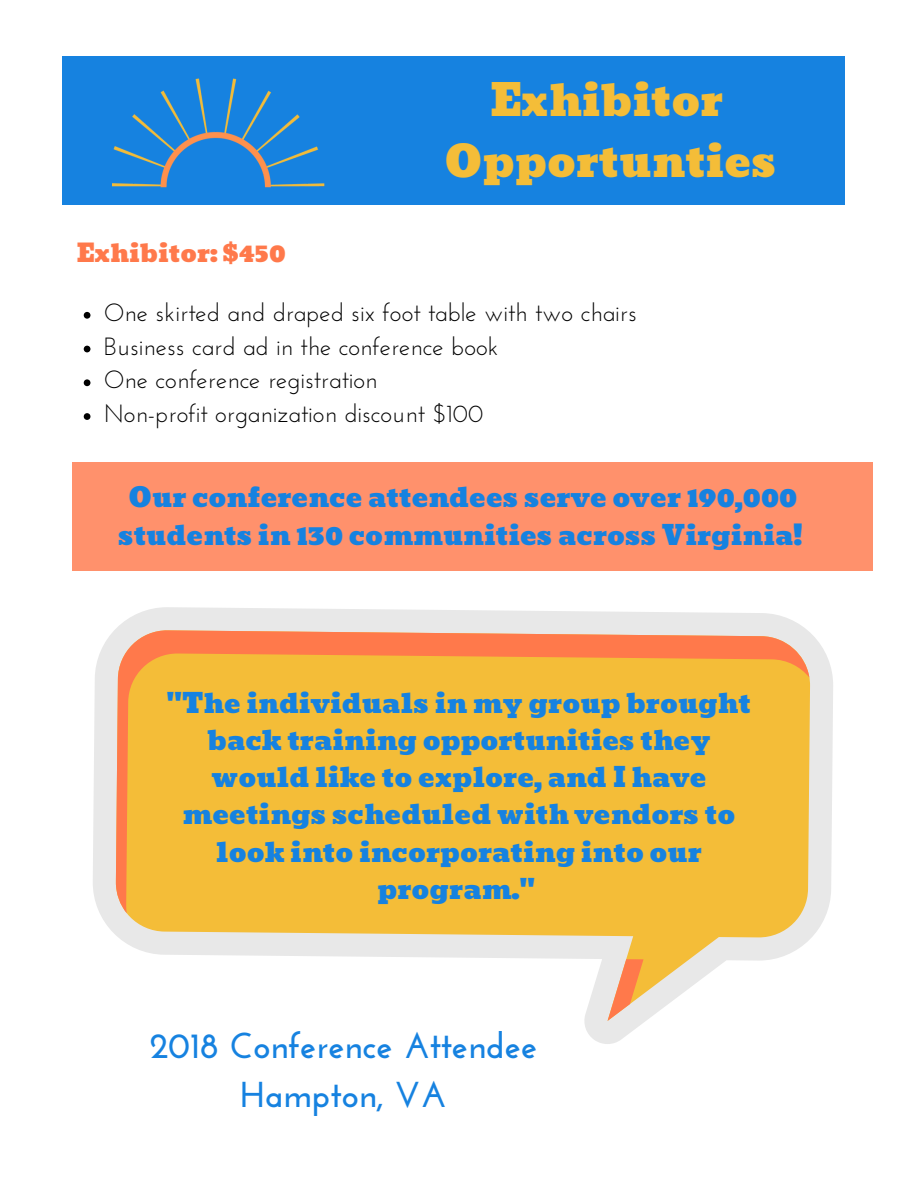
<style>
.page{position:relative;width:918px;height:1188px;background:#fff}
.page>*{position:absolute;margin:0;border:0;box-sizing:border-box;transform-origin:0 0}
.t1{font:43.5px/60.8px "Bevan";color:#f4bd38;text-align:center}
.t2{font:700 36px/49.5px "Josefin Sans";color:#1682e0;text-align:center}
.t3{font:27px/37.2px "Bevan";color:#1682e0;text-align:center}
.t4{font:24.9px/33.8px "Josefin Sans";color:#000}
.t5{font:24.9px "Bevan";color:#ff794b}
</style>
<div class="page">
<div style="left:62px;top:57px;width:783px;height:147px;background:#1682e0"></div>
<svg style="left:84px;top:312px;width:6px;height:7px"></svg>
<svg style="left:84px;top:346px;width:6px;height:6px"></svg>
<svg style="left:84px;top:379px;width:6px;height:7px"></svg>
<svg style="left:84px;top:413px;width:6px;height:7px"></svg>
<img style="left:112px;top:78px;width:213px;height:110px">
<svg style="left:93px;top:607px;width:740px;height:437px;fill:#ededed"></svg>
<svg style="left:116px;top:630px;width:694px;height:391px"></svg>
<svg style="left:116px;top:630px;width:693px;height:283px;background:#f4b73d"></svg>
<svg style="left:608px;top:959px;width:36px;height:62px;background:#f2b491"></svg>
<div style="left:72px;top:462px;width:801px;height:109px;background:#ff916c"></div>
<h1 class="t1" style="left:445px;top:70px;width:333px">Exhibitor<br>Opportunties</h1>
<p class="t5" style="left:76px;top:234px;width:211px">Exhibitor: $450</p>
<p class="t4" style="left:104px;top:298px;width:535px">One skirted and draped six foot table with two chairs Business card ad in the conference book<br>One conference registration<br>Non-profit organization discount $100</p>
<p class="t3" style="left:118px;top:479px;width:686px">Our conference attendees serve over 190,000 students in 130 communities across Virginia!</p>
<p class="t3" style="left:167px;top:685px;width:586px">"The individuals in my group brought back training opportunities they would like to explore, and I have meetings scheduled with vendors to look into incorporating into our program."</p>
<h2 class="t2" style="left:150px;top:1024px;width:389px">2018 Conference Attendee<br>Hampton, VA</h2>
</div>
